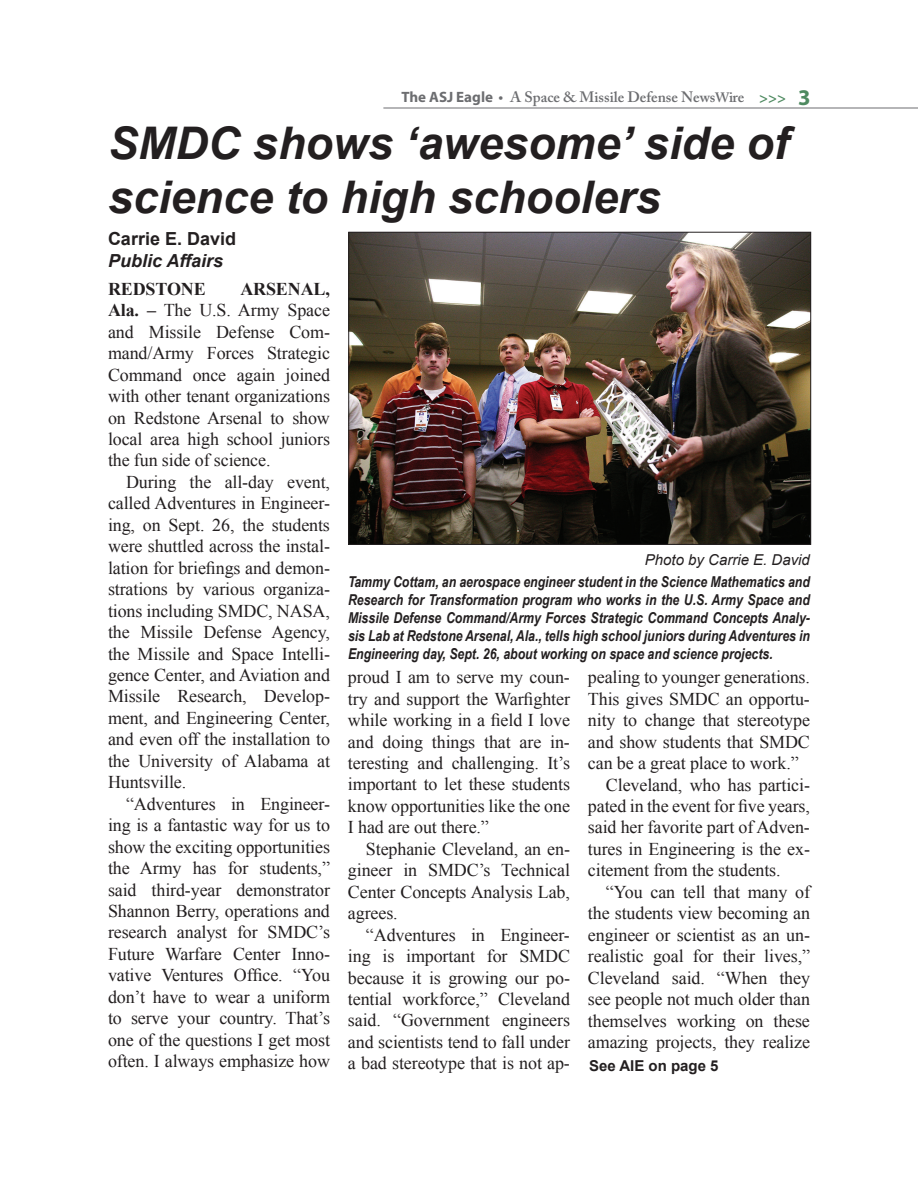
<style>
.page{position:relative;width:918px;height:1188px;background:#fff}
.page>*{position:absolute;margin:0;border:0;box-sizing:border-box;transform-origin:0 0}
.t1{font:italic 700 45px/54px "Arial";color:#231f20}
.t2{font:18px/21.5px "Times New Roman";letter-spacing:-.005em;color:#231f20;text-align:justify}
.t3{font:700 18px "Arial";color:#231f20}
.t4{font:italic 700 18px "Arial";color:#231f20}
.t5{font:700 18px "Times New Roman";letter-spacing:-.005em;color:#231f20}
.t6{font:italic 700 15px/18px "Arial Narrow";color:#231f20;text-align:justify}
.t7{font:600 15px "Adobe Caslon Pro";color:#6c6d70}
.t8{font:italic 15px "Arial";color:#231f20}
.t9{font:700 15px "Arial";color:#231f20}
.s1{font-family:"Myriad Pro";font-weight:700}
.s2{font-family:"Myriad Pro";font-style:italic}
.s3{font-size:13.5px}
.s4{font-family:"Myriad Pro";color:#4e8a60}
.s5{font-family:"Myriad Pro";font-weight:700;font-size:22.5px;color:#4e8a60}
.s6{font-weight:700}
</style>
<div class="page">
<img style="left:350px;top:234px;width:459px;height:309px">
<div style="left:348px;top:232px;width:463px;height:313px;border:1px solid #231f20"></div>
<hr style="left:383px;top:108px;width:535px;height:1px;background:#6c6d70">
<p class="t7" style="left:401px;top:88px;width:411px"><span class="s1">The ASJ Eagle</span> <span class="s2">•</span> A Space &amp; Missile Defense News<span class="s3">W</span>ire <span class="s4">&gt;&gt;&gt;</span> <span class="s5">3</span></p>
<h1 class="t1" style="left:108px;top:117px;width:683px">SMDC shows ‘awesome’ side of science to high schoolers</h1>
<p class="t3" style="left:108px;top:227px;width:130px">Carrie E. David</p>
<p class="t4" style="left:108px;top:248px;width:117px">Public Affairs</p>
<p class="t2" style="left:108px;top:278px;width:224px;text-indent:132px"><span class="s6">ARSENAL, Ala. –</span> The U.S. Army Space and Missile Defense Com&shy;mand/Army Forces Strategic Command once again joined with other tenant organizations on Redstone Arsenal to show local area high school juniors the fun side of science.</p>
<p class="t2" style="left:108px;top:471px;width:224px;text-indent:18px">During the all-day event, called Adventures in Engineer&shy;ing, on Sept. 26, the students were shuttled across the instal&shy;lation for briefings and demon&shy;strations by various organiza&shy;tions including SMDC, NASA, the Missile Defense Agency, the Missile and Space Intelli&shy;gence Center, and Aviation and Missile Research, Develop&shy;ment, and Engineering Center, and even off the installation to the University of Alabama at Huntsville.</p>
<p class="t2" style="left:108px;top:793px;width:224px;text-indent:18px">“Adventures in Engineer&shy;ing is a fantastic way for us to show the exciting opportunities the Army has for students,” said third-year demonstrator Shannon Berry, operations and research analyst for SMDC’s Future Warfare Center Inno&shy;vative Ventures Office. “You don’t have to wear a uniform to serve your country. That’s one of the questions I get most often. I always emphasize how</p>
<p class="t5" style="left:108px;top:276px;width:99px">REDSTONE</p>
<p class="t8" style="left:645px;top:550px;width:167px">Photo by Carrie E. David</p>
<p class="t6" style="left:348px;top:572px;width:464px">Tammy Cottam, an aerospace engineer student in the Science Mathematics and Research for Transformation program who works in the U.S. Army Space and Missile Defense Command/Army Forces Strategic Command Concepts Analy&shy;sis Lab at Redstone Arsenal, Ala., tells high school juniors during Adventures in Engineering day, Sept. 26, about working on space and science projects.</p>
<p class="t2" style="left:348px;top:666px;width:224px">proud I am to serve my coun&shy;try and support the Warfighter while working in a field I love and doing things that are in&shy;teresting and challenging. It’s important to let these students know opportunities like the one I had are out there.”</p>
<p class="t2" style="left:348px;top:838px;width:224px;text-indent:18px">Stephanie Cleveland, an en&shy;gineer in SMDC’s Technical Center Concepts Analysis Lab, agrees.</p>
<p class="t2" style="left:348px;top:924px;width:224px;text-indent:18px">“Adventures in Engineer&shy;ing is important for SMDC because it is growing our po&shy;tential workforce,” Cleveland said. “Government engineers and scientists tend to fall under a bad stereotype that is not ap-</p>
<p class="t2" style="left:588px;top:666px;width:224px">pealing to younger generations.</p>
<p class="t2" style="left:588px;top:688px;width:223px">This gives SMDC an opportu-</p>
<p class="t2" style="left:588px;top:709px;width:224px">nity to change that stereotype</p>
<p class="t2" style="left:588px;top:731px;width:223px">and show students that SMDC</p>
<p class="t2" style="left:588px;top:752px;width:212px">can be a great place to work.”</p>
<p class="t2" style="left:606px;top:774px;width:206px">Cleveland, who has partici-</p>
<p class="t2" style="left:588px;top:795px;width:224px">pated in the event for five years,</p>
<p class="t2" style="left:588px;top:816px;width:223px">said her favorite part of Adven-</p>
<p class="t2" style="left:588px;top:838px;width:224px">tures in Engineering is the ex-</p>
<p class="t2" style="left:588px;top:859px;width:194px">citement from the students.</p>
<p class="t2" style="left:606px;top:881px;width:206px">“You can tell that many of</p>
<p class="t2" style="left:588px;top:902px;width:224px">the students view becoming an</p>
<p class="t2" style="left:588px;top:924px;width:224px">engineer or scientist as an un-</p>
<p class="t2" style="left:588px;top:945px;width:224px">realistic goal for their lives,”</p>
<p class="t2" style="left:588px;top:967px;width:224px">Cleveland said. “When they</p>
<p class="t2" style="left:588px;top:988px;width:224px">see people not much older than</p>
<p class="t2" style="left:588px;top:1010px;width:223px">themselves working on these</p>
<p class="t2" style="left:588px;top:1031px;width:224px">amazing projects, they realize</p>
<p class="t9" style="left:589px;top:1056px;width:131px">See AIE on page 5</p>
</div>
